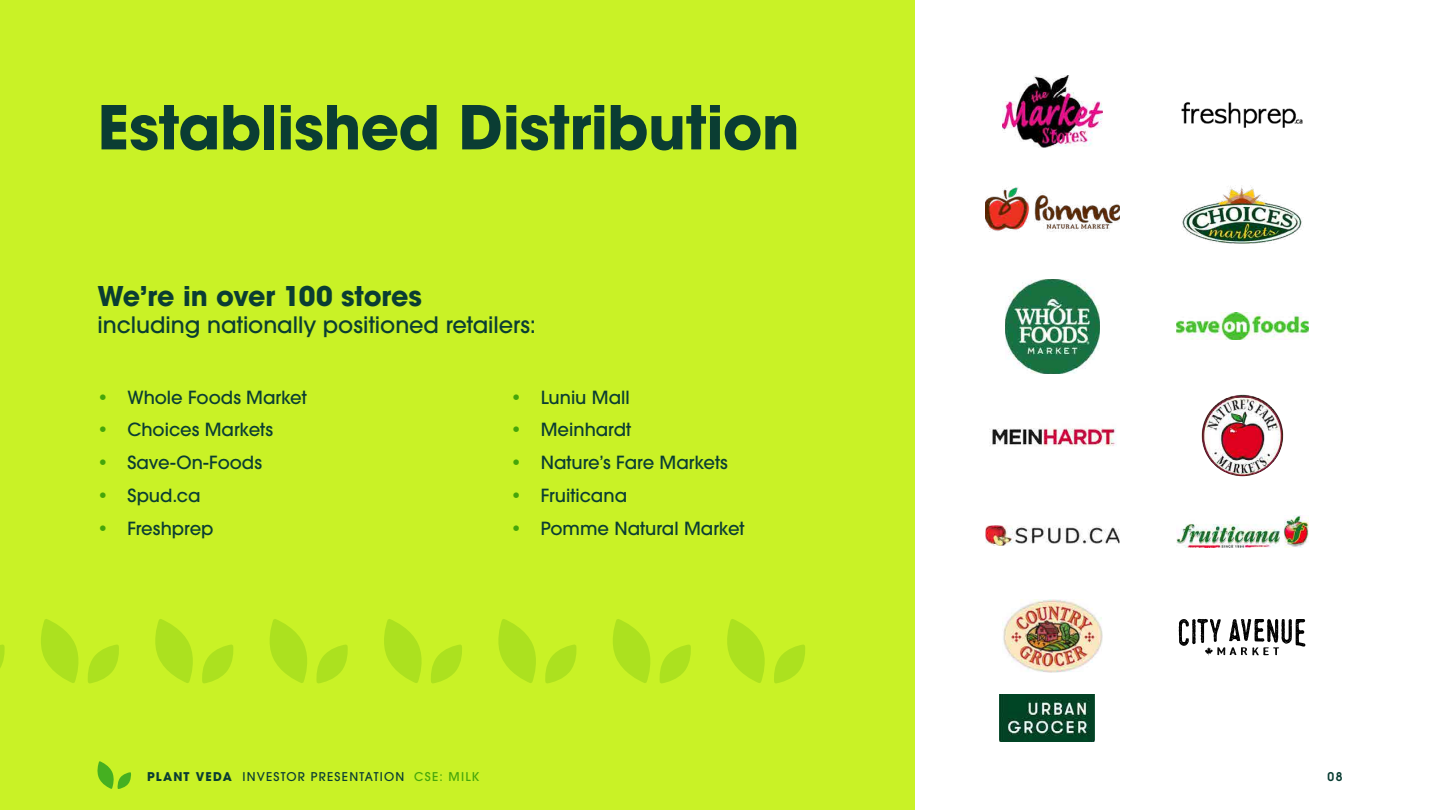
<style>
.page{position:relative;width:1440px;height:810px;background:#fff}
.page>*{position:absolute;margin:0;border:0;box-sizing:border-box;transform-origin:0 0}
.Heading_1{font:700 60px "ITC Avant Garde Pro";letter-spacing:-.01em;color:#0a3d33}
.Heading_2{font:700 27px "ITC Avant Garde Pro";letter-spacing:-.005em;color:#0a3d33}
.Heading_2-2{font:500 22.5px "ITC Avant Garde Pro";letter-spacing:-.005em;color:#0a3d33}
.t1{font:500 18px "ITC Avant Garde Pro";color:#0a3d33}
.t2{font:500 12px "ITC Avant Garde Pro";letter-spacing:.1em;color:#0a3d33}
.t3{font:600 12px "ITC Avant Garde Pro";color:#0a3d33}
.s1{color:#45a60a}
.s2{font-weight:700}
</style>
<div class="page">
<div style="left:0;top:0;width:915px;height:810px;background:#c9f226"></div>
<img style="left:1002px;top:75px;width:101px;height:72px">
<img style="left:1181px;top:102px;width:122px;height:26px">
<img style="left:985px;top:187px;width:135px;height:45px">
<img style="left:1182px;top:185px;width:120px;height:58px">
<img style="left:1005px;top:279px;width:95px;height:95px">
<img style="left:1176px;top:313px;width:133px;height:27px">
<img style="left:989px;top:428px;width:128px;height:19px">
<img style="left:1202px;top:395px;width:81px;height:81px;border-radius:41px">
<img style="left:986px;top:525px;width:134px;height:21px">
<img style="left:1177px;top:516px;width:131px;height:31px">
<img style="left:1003px;top:600px;width:99px;height:72px">
<img style="left:999px;top:695px;width:95px;height:46px">
<svg style="left:1179px;top:619px;width:126px;height:36px"></svg>
<svg style="left:97px;top:761px;width:34px;height:28px"></svg>
<svg style="left:41px;top:619px;width:78px;height:65px"></svg>
<svg style="left:0;top:644px;width:5px;height:24px"></svg>
<svg style="left:155px;top:619px;width:38px;height:64px"></svg>
<svg style="left:202px;top:644px;width:31px;height:40px"></svg>
<svg style="left:270px;top:619px;width:37px;height:64px"></svg>
<svg style="left:316px;top:644px;width:32px;height:40px"></svg>
<svg style="left:384px;top:619px;width:38px;height:64px"></svg>
<svg style="left:431px;top:644px;width:31px;height:40px"></svg>
<svg style="left:498px;top:619px;width:38px;height:64px"></svg>
<svg style="left:545px;top:644px;width:32px;height:40px"></svg>
<svg style="left:613px;top:619px;width:78px;height:65px"></svg>
<svg style="left:727px;top:619px;width:38px;height:64px"></svg>
<svg style="left:774px;top:644px;width:31px;height:40px"></svg>
<p class="Heading_1" style="left:98px;top:87px;width:704px">Established Distribution</p>
<p class="Heading_2" style="left:98px;top:278px;width:326px">We’re in over 100 stores</p>
<p class="Heading_2-2" style="left:98px;top:311px;width:440px">including nationally positioned retailers:</p>
<p class="t1" style="left:98px;top:386px;width:211px"><span class="s1">•</span> Whole Foods Market</p>
<p class="t1" style="left:98px;top:418px;width:177px"><span class="s1">•</span> Choices Markets</p>
<p class="t1" style="left:98px;top:451px;width:166px"><span class="s1">•</span> Save-On-Foods</p>
<p class="t1" style="left:98px;top:484px;width:104px"><span class="s1">•</span> Spud.ca</p>
<p class="t1" style="left:98px;top:517px;width:118px"><span class="s1">•</span> Freshprep</p>
<p class="t1" style="left:511px;top:386px;width:121px"><span class="s1">•</span> Luniu Mall</p>
<p class="t1" style="left:511px;top:418px;width:122px"><span class="s1">•</span> Meinhardt</p>
<p class="t1" style="left:511px;top:451px;width:219px"><span class="s1">•</span> Nature’s Fare Markets</p>
<p class="t1" style="left:511px;top:484px;width:118px"><span class="s1">•</span> Fruiticana</p>
<p class="t1" style="left:511px;top:517px;width:235px"><span class="s1">•</span> Pomme Natural Market</p>
<p class="t2" style="left:147px;top:769px;width:334px"><span class="s2">PLANT VEDA</span> INVESTOR PRESENTATION <span class="s1">CSE: MILK</span></p>
<p class="t3" style="left:1328px;top:769px;width:16px">08</p>
</div>
